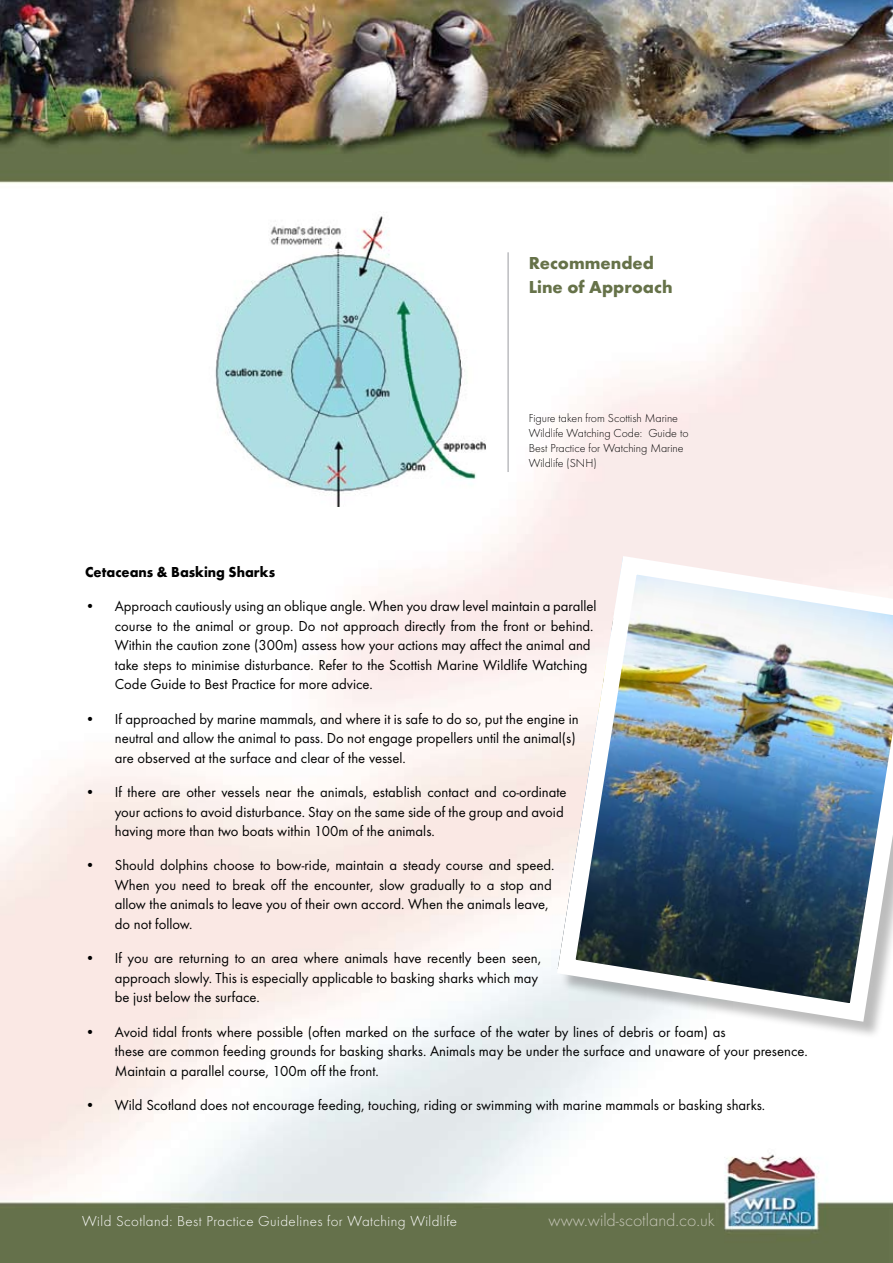
<style>
.page{position:relative;width:893px;height:1263px;background:#fff}
.page>*{position:absolute;margin:0;border:0;box-sizing:border-box;transform-origin:0 0}
.t1{font:700 18px/24.8px "Futura T";color:#667249}
.t2{font:300 18px "Futura T";color:#c5c5b6}
.t3{font:15px/19.5px "Futura T";color:#000}
.t4{font:300 15px "Futura T";letter-spacing:.03em;color:#fff}
.t5{font:700 15px "Futura T";color:#000;scale:.95 1}
.t6{font:300 12px/15px "Futura T";color:#000}
</style>
<div class="page">
<img style="left:0;top:0;width:893px;height:1263px">
<img style="left:201px;top:211px;width:285px;height:295px">
<hr style="left:507px;top:252px;width:2px;height:220px;background:#bcbdc0">
<img style="left:548px;top:547px;width:345px;height:484px">
<p class="t1" style="left:529px;top:250px;width:146px">Recommended<br>Line of Approach</p>
<p class="t6" style="left:529px;top:410px;width:161px">Figure taken from Scottish Marine<br>Wildlife Watching Code: Guide to<br>Best Practice for Watching Marine<br>Wildlife (SNH)</p>
<p class="t5" style="left:85px;top:563px;width:202px">Cetaceans &amp; Basking Sharks</p>
<p class="t3" style="left:115px;top:596px;width:483px;text-indent:-30px">• Approach cautiously using an oblique angle. When you draw level maintain a parallel course to the animal or group. Do not approach directly from the front or behind.<br>Within the caution zone (300m) assess how your actions may affect the animal and take steps to minimise disturbance. Refer to the Scottish Marine Wildlife Watching Code Guide to Best Practice for more advice.</p>
<p class="t3" style="left:115px;top:709px;width:465px;text-indent:-30px">• If approached by marine mammals, and where it is safe to do so, put the engine in neutral and allow the animal to pass. Do not engage propellers until the animal(s) are observed at the surface and clear of the vessel.</p>
<p class="t3" style="left:115px;top:782px;width:453px;text-indent:-30px">• If there are other vessels near the animals, establish contact and co-ordinate your actions to avoid disturbance. Stay on the same side of the group and avoid having more than two boats within 100m of the animals.</p>
<p class="t3" style="left:115px;top:855px;width:441px;text-indent:-30px">• Should dolphins choose to bow-ride, maintain a steady course and speed.<br>When you need to break off the encounter, slow gradually to a stop and allow the animals to leave you of their own accord. When the animals leave, do not follow.</p>
<p class="t3" style="left:115px;top:948px;width:428px;text-indent:-30px">• If you are returning to an area where animals have recently been seen, approach slowly. This is especially applicable to basking sharks which may be just below the surface.</p>
<p class="t3" style="left:115px;top:1022px;width:695px;text-indent:-30px">• Avoid tidal fronts where possible (often marked on the surface of the water by lines of debris or foam) as<br>these are common feeding grounds for basking sharks. Animals may be under the surface and unaware of your presence.<br>Maintain a parallel course, 100m off the front.</p>
<p class="t3" style="left:85px;top:1095px;width:682px">• Wild Scotland does not encourage feeding, touching, riding or swimming with marine mammals or basking sharks.</p>
<p class="t4" style="left:82px;top:1212px;width:376px">Wild Scotland: Best Practice Guidelines for Watching Wildlife</p>
<p class="t2" style="left:549px;top:1209px;width:168px">www.wild-scotland.co.uk</p>
</div>
